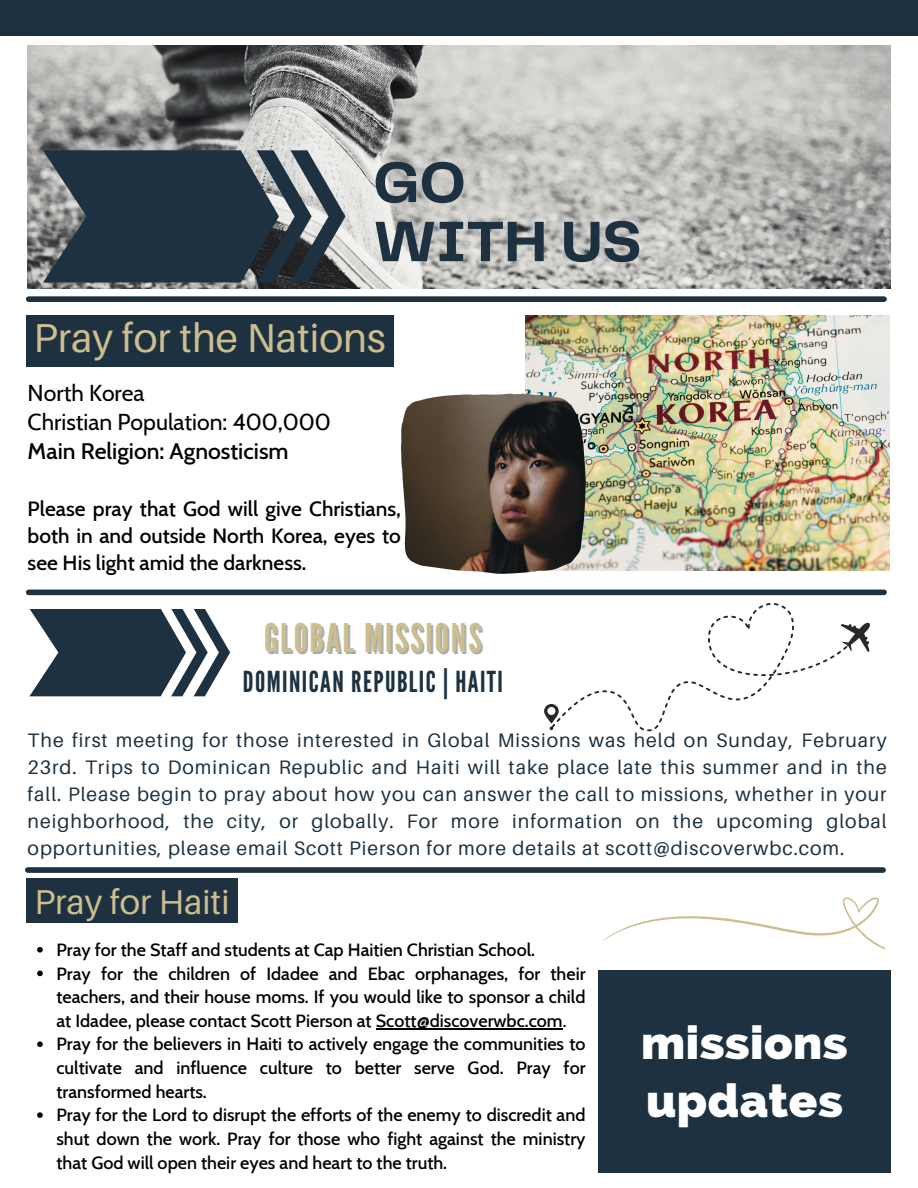
<style>
.page{position:relative;width:918px;height:1188px;background:#fff}
.page>*{position:absolute;margin:0;border:0;box-sizing:border-box;transform-origin:0 0}
.t1{font:700 59.25px/59.1px "Telegraf";letter-spacing:-.01em;color:#1d3140}
.t2{font:800 46.95px/57.3px "Raleway";letter-spacing:.01em;color:#fff}
.t3{font:40.35px "Aileron";color:#ccbe8e}
.t4{font:39.3px "League Gothic";letter-spacing:.05em;color:#ccbe8e}
.t5{font:34.5px "Aileron";color:#ccbe8e}
.t6{font:28.95px "League Gothic";letter-spacing:.05em;color:#1d3140}
.t7{font:22.95px "Cabin";color:#000}
.t8{font:500 22.95px "Cabin";color:#000}
.t9{font:500 21px/27px "Cabin";color:#000;text-align:justify}
.t10{font:19.5px/27px "Aileron";letter-spacing:.05em;color:#1d3140;text-align:justify}
.t11{font:500 18px/23.7px "Cabin";color:#000;text-align:justify}
.s1{font-weight:400}
</style>
<div class="page">
<div style="left:598px;top:971px;width:292px;height:202px;background:#1d3140"></div>
<div style="left:0;top:0;width:918px;height:36px;background:#1d3140"></div>
<img style="left:28px;top:46px;width:863px;height:243px">
<svg style="left:43px;top:150px;width:302px;height:133px;background:#3c4b56"></svg>
<div style="left:29px;top:296px;width:855px;height:6px;background:#1d3140"></div>
<div style="left:26px;top:878px;width:212px;height:45px;background:#1d3140"></div>
<svg style="left:603px;top:897px;width:283px;height:53px"></svg>
<div style="left:26px;top:315px;width:367px;height:52px;background:#1d3140"></div>
<img style="left:525px;top:315px;width:365px;height:256px">
<img style="left:401px;top:394px;width:185px;height:180px">
<div style="left:29px;top:590px;width:855px;height:5px;background:#1d3140"></div>
<div style="left:28px;top:867px;width:855px;height:6px;background:#1d3140"></div>
<svg style="left:29px;top:609px;width:201px;height:87px"></svg>
<svg style="left:544px;top:603px;width:326px;height:128px"></svg>
<svg style="left:37px;top:947px;width:6px;height:6px"></svg>
<svg style="left:37px;top:971px;width:6px;height:5px"></svg>
<hr style="left:376px;top:1028px;width:187px;height:1px;background:#000">
<svg style="left:37px;top:1041px;width:6px;height:6px"></svg>
<svg style="left:37px;top:1112px;width:6px;height:6px"></svg>
<p class="t1" style="left:373px;top:156px;width:270px">GO<br>WITH US</p>
<h6 class="t3" style="left:34px;top:313px;width:354px">Pray for the Nations</h6>
<p class="t7" style="left:28px;top:378px;width:119px">North Korea</p>
<h1 class="t7" style="left:28px;top:408px;width:305px">Christian Population: 400,000</h1>
<p class="t8" style="left:28px;top:437px;width:263px">Main Religion: Agnosticism</p>
<h4 class="t9" style="left:28px;top:495px;width:375px">Please pray that God will give Christians, both in and outside North Korea, eyes to see His light amid the darkness.</h4>
<p class="t4" style="left:264px;top:615px;width:219px">GLOBAL MISSIONS</p>
<p class="t6" style="left:243px;top:665px;width:261px">DOMINICAN REPUBLIC | HAITI</p>
<p class="t10" style="left:28px;top:727px;width:861px">The first meeting for those interested in Global Missions was held on Sunday, February 23rd. Trips to Dominican Republic and Haiti will take place late this summer and in the fall. Please begin to pray about how you can answer the call to missions, whether in your neighborhood, the city, or globally. For more information on the upcoming global opportunities, please email Scott Pierson for more details at scott@discoverwbc.com.</p>
<p class="t5" style="left:34px;top:881px;width:197px">Pray for Haiti</p>
<p class="t11" style="left:56px;top:938px;width:480px">Pray for the Staff and students at Cap Haitien Christian School.</p>
<p class="t11" style="left:56px;top:961px;width:531px">Pray for the children of Idadee and Ebac orphanages, for their teachers, and their house moms. If you would like to sponsor a child at Idadee, please contact Scott Pierson at Scott@discoverwbc.com<span class="s1">.</span></p>
<p class="t11" style="left:56px;top:1032px;width:531px">Pray for the believers in Haiti to actively engage the communities to cultivate and influence culture to better serve God. Pray for transformed hearts.</p>
<p class="t11" style="left:56px;top:1103px;width:531px">Pray for the Lord to disrupt the efforts of the enemy to discredit and shut down the work. Pray for those who fight against the ministry that God will open their eyes and heart to the truth.</p>
<h3 class="t2" style="left:641px;top:1014px;width:208px">missions updates</h3>
</div>
